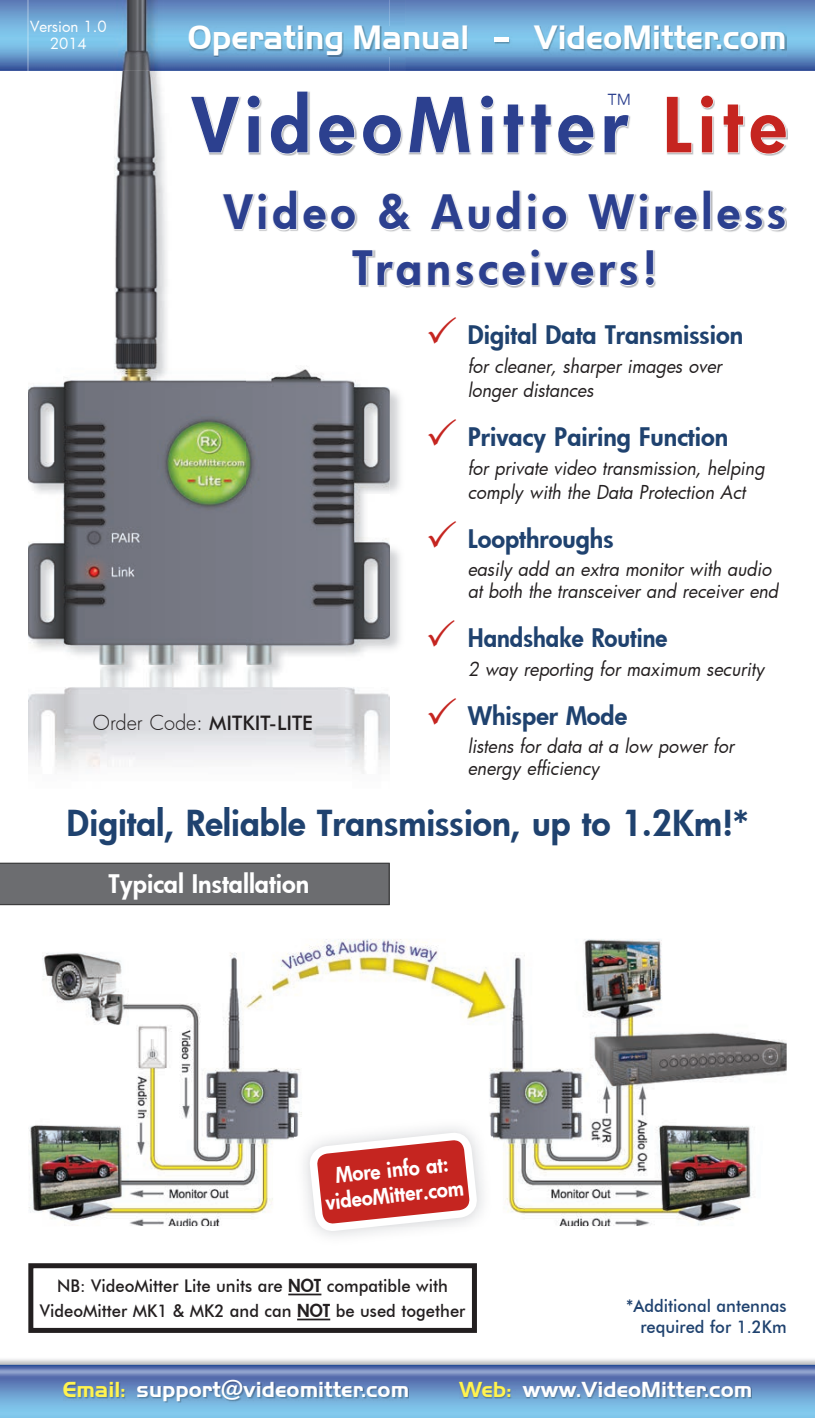
<style>
.page{position:relative;width:815px;height:1418px;background:#fff}
.page>*{position:absolute;margin:0;border:0;box-sizing:border-box;transform-origin:0 0}
.t1{font:800 73.75px "Futura";letter-spacing:.09em;color:#2c408f}
.t2{font:800 46.25px/55.5px "Futura";letter-spacing:.09em;color:#2c408f;text-align:center}
.t3{font:800 35px "Futura";color:#1f426f}
.t4{font:700 35px "Handel Got D";color:#fff;scale:.95 1}
.t5{font:300 26.5px "Futura";color:#2c408f}
.t6{font:800 25px "Futura";color:#1f426f}
.t7{font:800 25px "Futura";color:#fff}
.t8{font:800 25px "Futura";color:#1f426f;scale:.95 1}
.t9{font:700 22.5px "Handel Got D";color:#fff}
.t10{font:800 21px/25.2px "Futura";color:#fff;text-align:center;scale:.95 1}
.t11{font:500 20px "Futura BT";color:#231f20}
.t12{font:italic 18.75px/24.2px "Futura";color:#231f20;scale:.95 1}
.t13{font:500 17.5px/25px "Futura BT";color:#231f20;text-align:center;scale:.95 1}
.t14{font:500 17.5px/21px "Futura BT";color:#1f426f;text-align:right;scale:.95 1}
.t15{font:15px/17.5px "Futura";color:#fff;text-align:center}
.s1{color:#c52520}
.s2{font-family:"Futura";font-weight:300}
.s3{font-family:"Futura";font-weight:800}
.s4{color:#fff34f}
</style>
<div class="page">
<img style="left:29px;top:939px;width:758px;height:286px">
<svg style="left:0;top:862px;width:390px;height:43px;background:#6b6c6f"></svg>
<img style="left:294px;top:1117px;width:198px;height:108px">
<svg style="left:312px;top:1135px;width:163px;height:198px"></svg>
<div style="left:31px;top:1265px;width:443px;height:65px;background:#fff"></div>
<hr style="left:288px;top:1293px;width:33px;height:2px;background:#231f20">
<hr style="left:297px;top:1318px;width:33px;height:2px;background:#231f20">
<div style="left:28px;top:1263px;width:449px;height:69px;border:5px solid #231f20"></div>
<svg style="left:0;top:0;width:815px;height:71px;background:#618ec4"></svg>
<img style="left:99px;top:0;width:306px;height:667px">
<img style="left:28px;top:0;width:362px;height:664px">
<img style="left:28px;top:667px;width:362px;height:107px">
<img style="left:189px;top:26px;width:597px;height:31px">
<img style="left:223px;top:191px;width:564px;height:96px">
<svg style="left:222px;top:190px;width:134px;height:41px"></svg>
<svg style="left:378px;top:192px;width:35px;height:39px"></svg>
<svg style="left:430px;top:190px;width:91px;height:41px"></svg>
<svg style="left:527px;top:192px;width:41px;height:39px"></svg>
<svg style="left:587px;top:192px;width:62px;height:38px"></svg>
<svg style="left:655px;top:204px;width:43px;height:27px"></svg>
<div style="left:703px;top:190px;width:8px;height:40px;border:1px solid #fff"></div>
<svg style="left:716px;top:204px;width:70px;height:27px"></svg>
<svg style="left:351px;top:248px;width:70px;height:38px"></svg>
<svg style="left:427px;top:248px;width:211px;height:39px"></svg>
<svg style="left:645px;top:248px;width:10px;height:39px"></svg>
<img style="left:190px;top:91px;width:525px;height:64px">
<svg style="left:189px;top:94px;width:72px;height:60px"></svg>
<svg style="left:270px;top:90px;width:39px;height:65px"></svg>
<svg style="left:318px;top:114px;width:37px;height:41px"></svg>
<svg style="left:362px;top:114px;width:40px;height:41px"></svg>
<svg style="left:408px;top:95px;width:63px;height:59px"></svg>
<svg style="left:480px;top:94px;width:14px;height:60px"></svg>
<svg style="left:502px;top:103px;width:22px;height:51px"></svg>
<svg style="left:530px;top:103px;width:65px;height:52px"></svg>
<svg style="left:603px;top:114px;width:27px;height:40px"></svg>
<svg style="left:666px;top:96px;width:27px;height:58px"></svg>
<svg style="left:700px;top:94px;width:14px;height:60px"></svg>
<svg style="left:724px;top:104px;width:63px;height:51px"></svg>
<svg style="left:0;top:1364px;width:815px;height:53px;background:#709dcd"></svg>
<img style="left:63px;top:1380px;width:346px;height:22px">
<img style="left:459px;top:1382px;width:293px;height:16px">
<p class="t15" style="left:30px;top:17px;width:78px">Version 1.0<br>2014</p>
<h3 class="t4" style="left:188px;top:17px;width:632px">Operating Manual - VideoMitter.com</h3>
<h1 class="t1" style="left:191px;top:75px;width:597px">VideoMitter <span class="s1">Lite</span></h1>
<h3 class="t5" style="left:607px;top:86px;width:26px">™</h3>
<h2 class="t2" style="left:223px;top:183px;width:564px">Video &amp; Audio Wireless<br>Transceivers!</h2>
<h3 class="t6" style="left:468px;top:318px;width:277px">Digital Data Transmission</h3>
<p class="t12" style="left:468px;top:353px;width:269px">for cleaner, sharper images over longer distances</p>
<h3 class="t6" style="left:468px;top:420px;width:262px">Privacy Pairing Function</h3>
<p class="t12" style="left:468px;top:455px;width:314px">for private video transmission, helping comply with the Data Protection Act</p>
<h3 class="t6" style="left:468px;top:522px;width:147px">Loopthroughs</h3>
<p class="t12" style="left:468px;top:558px;width:328px;line-height:21.5px">easily add an extra monitor with audio at both the transceiver and receiver end</p>
<h3 class="t8" style="left:468px;top:621px;width:212px">Handshake Routine</h3>
<p class="t12" style="left:468px;top:656px;width:314px">2 way reporting for maximum security</p>
<h3 class="t6" style="left:468px;top:698px;width:161px">Whisper Mode</h3>
<p class="t12" style="left:468px;top:735px;width:282px;line-height:21.5px">listens for data at a low power for energy efficiency</p>
<h3 class="t3" style="left:67px;top:799px;width:683px">Digital, Reliable Transmission, up to 1.2Km!*</h3>
<h3 class="t7" style="left:109px;top:867px;width:202px">Typical Installation</h3>
<p class="t11" style="left:93px;top:710px;width:221px"><span class="s2">Order Code:</span> MITKIT-LITE</p>
<p class="t10" style="left:322px;top:1163px;width:147px;rotate:-6deg">More info at: videoMitter.com</p>
<p class="t13" style="left:40px;top:1273px;width:449px">NB: VideoMitter Lite units are <span class="s3">NOT</span> compatible with<br>VideoMitter MK1 &amp; MK2 and can <span class="s3">NOT</span> be used together</p>
<p class="t14" style="left:626px;top:1294px;width:171px">*Additional antennas required for 1.2Km</p>
<p class="t9" style="left:63px;top:1376px;width:348px"><span class="s4">Email:</span> support<span class="s3">@</span>videomitter.com</p>
<p class="t9" style="left:459px;top:1376px;width:295px"><span class="s4">Web:</span> <span class="s3">www</span>.VideoMitter.com</p>
</div>
